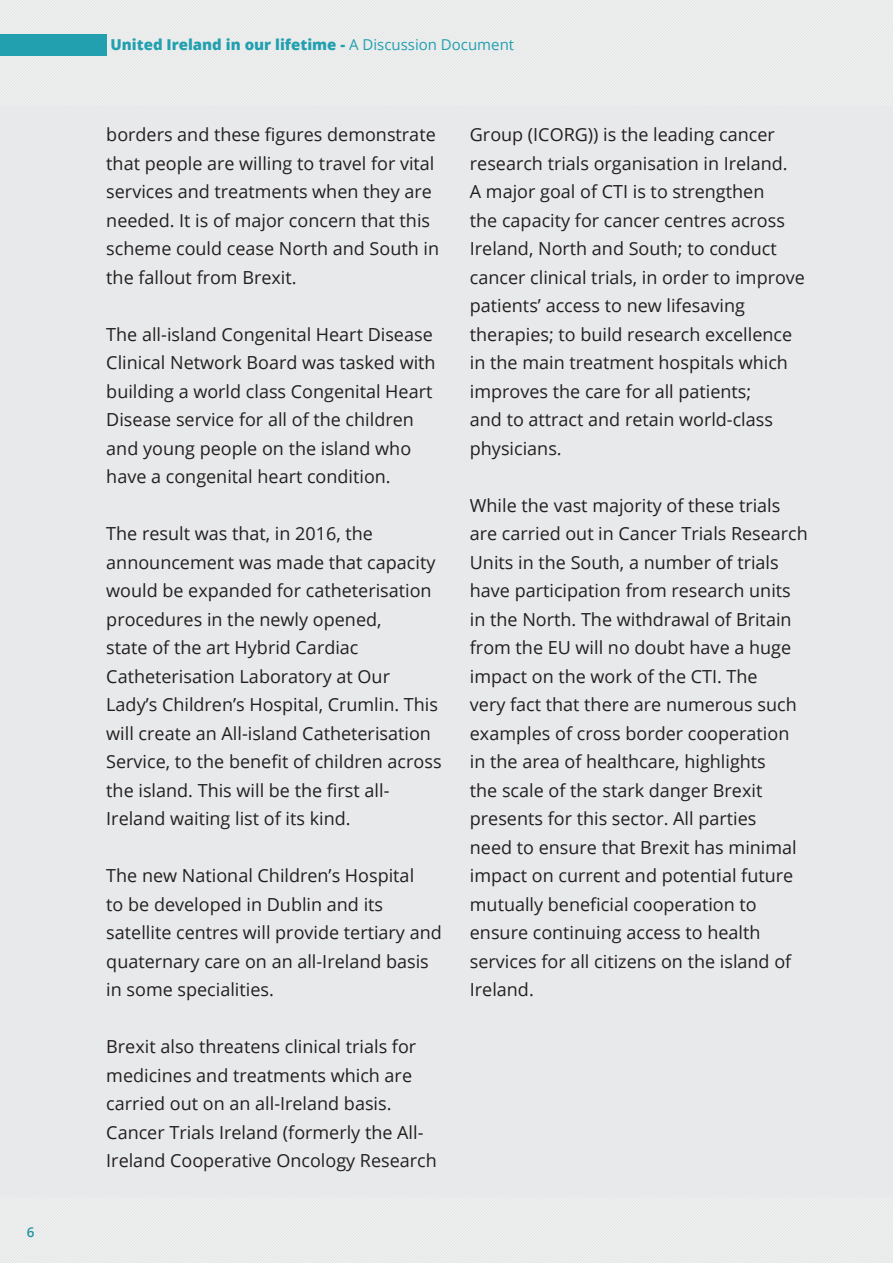
<style>
.page{position:relative;width:893px;height:1263px;background:#ebecec}
.page>*{position:absolute;margin:0;border:0;box-sizing:border-box;transform-origin:0 0}
.t1{font:18px/28.5px "Open Sans";color:#231f20}
.t2{font:800 15px "Open Sans";color:#22a0b0}
.t3{font:600 13.5px "Open Sans";color:#22a0b0}
.s1{font-weight:400}
</style>
<div class="page">
<div style="left:0;top:106px;width:893px;height:1091px;background:#e8e9ea"></div>
<div style="left:0;top:34px;width:106px;height:21px;background:#22a0b0"></div>
<p class="t3" style="left:27px;top:1223px;width:9px">6</p>
<p class="t2" style="left:111px;top:33px;width:405px">United Ireland in our lifetime - <span class="s1">A Discussion Document</span></p>
<p class="t1" style="left:106px;top:120px;width:334px">borders and these figures demonstrate that people are willing to travel for vital services and treatments when they are needed. It is of major concern that this scheme could cease North and South in the fallout from Brexit.</p>
<p class="t1" style="left:106px;top:320px;width:331px">The all-island Congenital Heart Disease Clinical Network Board was tasked with building a world class Congenital Heart Disease service for all of the children and young people on the island who have a congenital heart condition.</p>
<p class="t1" style="left:106px;top:519px;width:337px">The result was that, in 2016, the announcement was made that capacity would be expanded for catheterisation procedures in the newly opened,<br>state of the art Hybrid Cardiac Catheterisation Laboratory at Our Lady’s Children’s Hospital, Crumlin. This will create an All-island Catheterisation Service, to the benefit of children across the island. This will be the first all-Ireland waiting list of its kind.</p>
<p class="t1" style="left:106px;top:861px;width:337px">The new National Children’s Hospital<br>to be developed in Dublin and its satellite centres will provide tertiary and quaternary care on an all-Ireland basis in some specialities.</p>
<p class="t1" style="left:106px;top:1032px;width:332px">Brexit also threatens clinical trials for medicines and treatments which are carried out on an all-Ireland basis.<br>Cancer Trials Ireland (formerly the All-Ireland Cooperative Oncology Research</p>
<p class="t1" style="left:470px;top:120px;width:337px">Group (ICORG)) is the leading cancer research trials organisation in Ireland.<br>A major goal of CTI is to strengthen<br>the capacity for cancer centres across Ireland, North and South; to conduct cancer clinical trials, in order to improve patients’ access to new lifesaving therapies; to build research excellence in the main treatment hospitals which improves the care for all patients;<br>and to attract and retain world-class physicians.</p>
<p class="t1" style="left:470px;top:490px;width:340px">While the vast majority of these trials are carried out in Cancer Trials Research Units in the South, a number of trials have participation from research units in the North. The withdrawal of Britain from the EU will no doubt have a huge impact on the work of the CTI. The<br>very fact that there are numerous such examples of cross border cooperation in the area of healthcare, highlights<br>the scale of the stark danger Brexit presents for this sector. All parties<br>need to ensure that Brexit has minimal impact on current and potential future mutually beneficial cooperation to ensure continuing access to health services for all citizens on the island of Ireland.</p>
</div>
